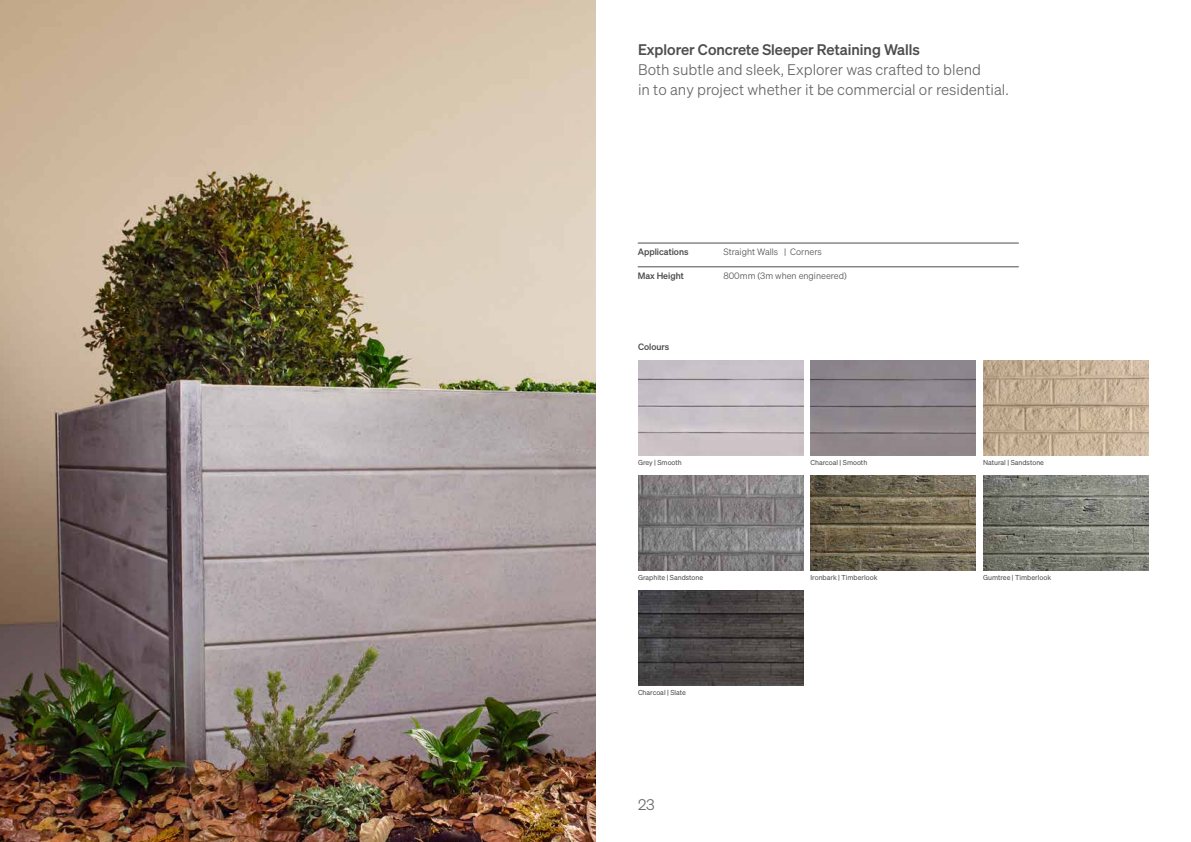
<style>
.page{position:relative;width:1191px;height:842px;background:#fff}
.page>*{position:absolute;margin:0;border:0;box-sizing:border-box;transform-origin:0 0}
.t1{font:15px/20px "Sohne Leicht";color:#636466}
.t2{font:15px "Sohne Kraftig";color:#4d4d4f}
.t3{font:9px "Sohne Leicht";color:#4d4d4f}
.t4{font:9px "Sohne Kraftig";color:#4d4d4f}
.t5{font:7px "Sohne Buch";color:#4d4d4f}
</style>
<div class="page">
<img style="left:0;top:0;width:595px;height:842px">
<img style="left:638px;top:360px;width:165px;height:95px">
<img style="left:810px;top:360px;width:166px;height:95px">
<img style="left:983px;top:360px;width:165px;height:95px">
<img style="left:638px;top:475px;width:165px;height:95px">
<img style="left:810px;top:475px;width:166px;height:95px">
<img style="left:983px;top:475px;width:165px;height:95px">
<img style="left:638px;top:590px;width:165px;height:95px">
<hr style="left:638px;top:243px;width:380px;height:1px;background:#4d4d4f">
<hr style="left:638px;top:267px;width:380px;height:1px;background:#4d4d4f">
<h1 class="t2" style="left:638px;top:44px;width:283px">Explorer Concrete Sleeper Retaining Walls</h1>
<h1 class="t1" style="left:638px;top:61px;width:372px">Both subtle and sleek, Explorer was crafted to blend<br>in to any project whether it be commercial or residential.</h1>
<p class="t4" style="left:638px;top:249px;width:52px">Applications</p>
<p class="t3" style="left:723px;top:249px;width:100px">Straight Walls | Corners</p>
<p class="t4" style="left:638px;top:272px;width:48px">Max Height</p>
<p class="t3" style="left:723px;top:272px;width:125px">800mm (3m when engineered)</p>
<p class="t4" style="left:638px;top:343px;width:33px">Colours</p>
<p class="t5" style="left:638px;top:459px;width:45px">Grey | Smooth</p>
<p class="t5" style="left:810px;top:459px;width:58px">Charcoal | Smooth</p>
<p class="t5" style="left:983px;top:459px;width:63px">Natural | Sandstone</p>
<p class="t5" style="left:638px;top:574px;width:67px">Graphite | Sandstone</p>
<p class="t5" style="left:810px;top:574px;width:68px">Ironbark | Timberlook</p>
<p class="t5" style="left:983px;top:574px;width:70px">Gumtree | Timberlook</p>
<p class="t5" style="left:638px;top:689px;width:49px">Charcoal | Slate</p>
<h1 class="t1" style="left:638px;top:796px;width:18px">23</h1>
</div>
